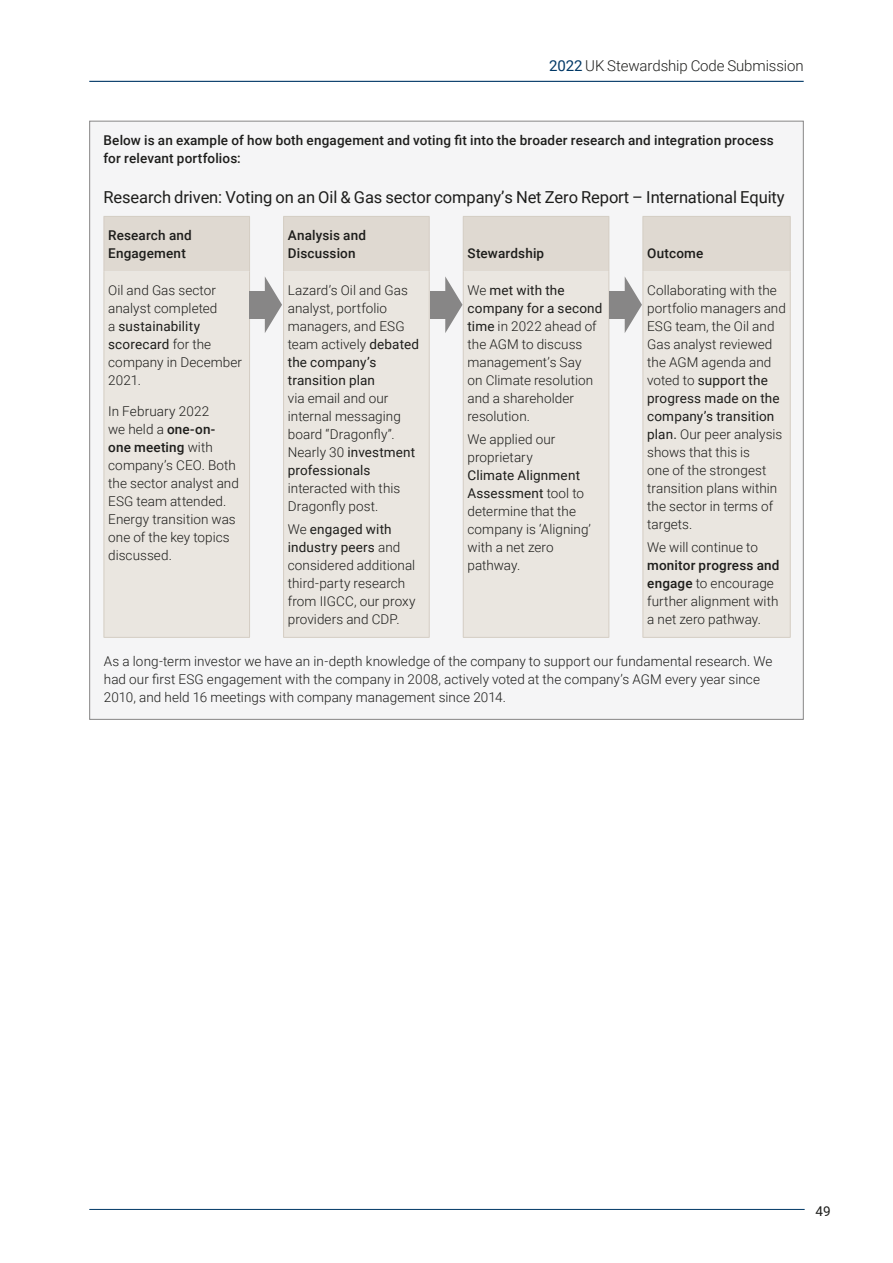
<style>
.page{position:relative;width:893px;height:1263px;background:#fff}
.page>*{position:absolute;margin:0;border:0;box-sizing:border-box;transform-origin:0 0}
.t1{font:16.5px "Roboto";letter-spacing:-.01em;color:#1d1d1b}
.t2{font:300 15px "Roboto";letter-spacing:-.005em;color:#21211f}
.t3{font:300 13.5px/18px "Roboto";letter-spacing:.005em;color:#1d1d1b}
.t4{font:500 13.5px/18px "Roboto";letter-spacing:.01em;color:#1d1d1b}
.t5{font:13.5px "Roboto";color:#1d1d1b}
.s1{font-weight:400;color:#003866}
.s2{font-weight:400}
.s3{font-weight:500}
</style>
<div class="page">
<hr style="left:89px;top:1209px;width:716px;height:1px;background:#003866">
<hr style="left:89px;top:81px;width:715px;height:1px;background:#003866">
<div style="left:90px;top:121px;width:713px;height:598px;background:#f5f5f6"></div>
<svg style="left:105px;top:333px;width:685px;height:304px;background:#ebe8e3"></svg>
<hr style="left:104px;top:271px;width:1px;height:366px;background:#d4cdc3">
<hr style="left:249px;top:271px;width:1px;height:366px;background:#d4cdc3">
<hr style="left:104px;top:637px;width:146px;height:1px;background:#d4cdc3">
<hr style="left:283px;top:271px;width:1px;height:366px;background:#d4cdc3">
<hr style="left:429px;top:271px;width:1px;height:366px;background:#d4cdc3">
<hr style="left:283px;top:637px;width:147px;height:1px;background:#d4cdc3">
<hr style="left:463px;top:271px;width:1px;height:366px;background:#d4cdc3">
<hr style="left:608px;top:271px;width:1px;height:366px;background:#d4cdc3">
<hr style="left:463px;top:637px;width:146px;height:1px;background:#d4cdc3">
<hr style="left:642px;top:216px;width:149px;height:1px;background:#d4cdc3">
<hr style="left:790px;top:217px;width:1px;height:54px;background:#d4cdc3">
<hr style="left:642px;top:271px;width:1px;height:366px;background:#d4cdc3">
<hr style="left:790px;top:271px;width:1px;height:366px;background:#d4cdc3">
<hr style="left:642px;top:637px;width:149px;height:1px;background:#d4cdc3">
<svg style="left:104px;top:216px;width:686px;height:117px;background:#e3dfd9"></svg>
<p class="t2" style="left:549px;top:55px;width:256px"><span class="s1">2022</span> UK Stewardship Code Submission</p>
<p class="t4" style="left:104px;top:131px;width:672px">Below is an example of how both engagement and voting fit into the broader research and integration process for relevant portfolios:</p>
<p class="t1" style="left:104px;top:185px;width:683px">Research driven: Voting on an Oil &amp; Gas sector company’s Net Zero Report – International Equity</p>
<p class="t4" style="left:108px;top:226px;width:85px">Research and<br>Engagement</p>
<p class="t4" style="left:288px;top:226px;width:80px">Analysis and<br>Discussion</p>
<p class="t4" style="left:467px;top:244px;width:78px">Stewardship</p>
<p class="t4" style="left:647px;top:244px;width:58px">Outcome</p>
<p class="t3" style="left:288px;top:281px;width:133px">Lazard’s Oil and Gas analyst, portfolio managers, and ESG team actively <span class="s2">debated the company’s transition plan</span></p>
<p class="t3" style="left:288px;top:389px;width:129px">via email and our internal messaging board “Dragonfly”.<br>Nearly 30 <span class="s2">investment professionals</span></p>
<p class="t3" style="left:288px;top:479px;width:114px">interacted with this<br>Dragonfly post.</p>
<p class="t3" style="left:288px;top:519px;width:129px">We <span class="s2">engaged with industry peers</span> and considered additional third-party research from IIGCC, our proxy providers and CDP.</p>
<p class="t3" style="left:647px;top:281px;width:140px">Collaborating with the portfolio managers and<br>ESG team, the Oil and<br>Gas analyst reviewed the AGM agenda and voted to <span class="s2">support the progress made on the company’s transition plan.</span> Our peer analysis shows that this is<br>one of the strongest transition plans within the sector in terms of targets.</p>
<p class="t3" style="left:647px;top:537px;width:112px">We will continue to</p>
<p class="t3" style="left:647px;top:555px;width:134px"><span class="s3">monitor progress and engage</span> to encourage further alignment with a net zero pathway.</p>
<p class="t3" style="left:104px;top:652px;width:670px">As a long-term investor we have an in-depth knowledge of the company to support our fundamental research. We had our first ESG engagement with the company in 2008, actively voted at the company’s AGM every year since<br>2010, and held 16 meetings with company management since 2014.</p>
<p class="t3" style="left:108px;top:281px;width:135px">Oil and Gas sector analyst completed<br>a <span class="s2">sustainability scorecard</span> for the company in December<br>2021.</p>
<p class="t3" style="left:108px;top:402px;width:132px">In February 2022<br>we held a <span class="s3">one-on&shy;one meeting</span> with company’s CEO. Both the sector analyst and<br>ESG team attended.<br>Energy transition was one of the key topics discussed.</p>
<p class="t3" style="left:467px;top:281px;width:136px">We <span class="s2">met with the company for a second time</span> in 2022 ahead of the AGM to discuss management’s Say<br>on Climate resolution and a shareholder resolution.</p>
<p class="t3" style="left:467px;top:429px;width:89px">We applied our proprietary</p>
<p class="t3" style="left:467px;top:465px;width:125px"><span class="s2">Climate Alignment<br>Assessment</span> tool to determine that the company is ‘Aligning’ with a net zero pathway.</p>
<p class="t5" style="left:815px;top:1202px;width:17px">49</p>
</div>
